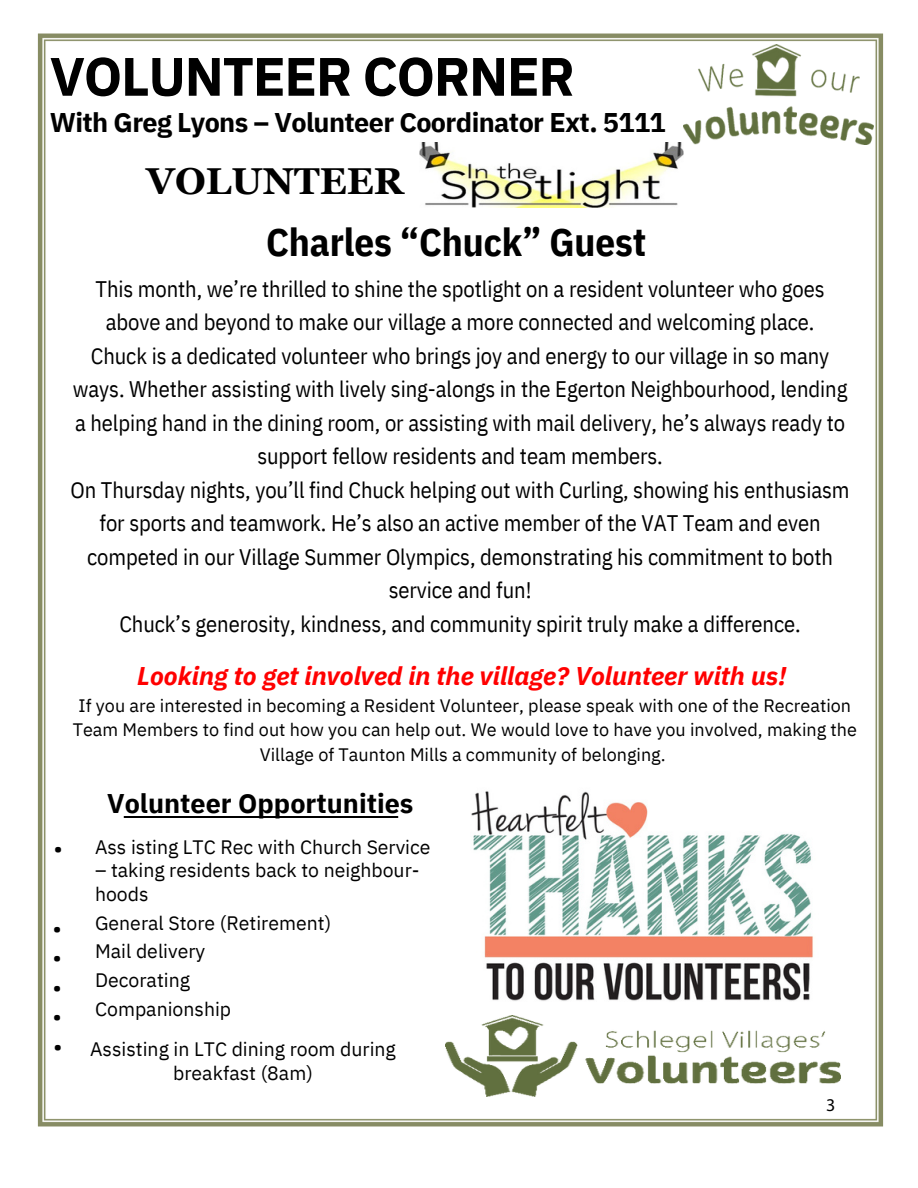
<style>
.page{position:relative;width:918px;height:1188px;background:#fff}
.page>*{position:absolute;margin:0;border:0;box-sizing:border-box;transform-origin:0 0}
.t1{font:700 54px "IBM Plex Sans";letter-spacing:-.025em;color:#000}
.t2{font:700 39px "IBM Plex Sans Cond";letter-spacing:-.005em;color:#000}
.t3{font:700 37.5px "Georgia Pro";color:#000}
.t4{font:700 27px "IBM Plex Sans";letter-spacing:-.025em;color:#000}
.t5{font:700 27px "IBM Plex Sans";color:#000}
.t6{font:italic 700 25.5px "IBM Plex Sans";color:#f00}
.t7{font:24px/29.2px "IBM Plex Sans";color:#000;text-align:justify}
.t8{font:22.5px/33.5px "IBM Plex Sans Cond";letter-spacing:-.005em;color:#000;text-align:center}
.t9{font:19.5px/23.7px "IBM Plex Sans";color:#000}
.t10{font:18px/24.8px "IBM Plex Sans";color:#000;text-align:center}
.t11{font:18px "Myriad Pro";color:#000}
</style>
<div class="page">
<img style="left:37px;top:33px;width:847px;height:1094px">
<img style="left:107px;top:816px;width:307px;height:1px">
<img style="left:420px;top:142px;width:264px;height:65px">
<img style="left:684px;top:44px;width:190px;height:100px">
<img style="left:446px;top:1015px;width:395px;height:81px">
<img style="left:470px;top:787px;width:348px;height:222px">
<h1 class="t1" style="left:50px;top:40px;width:527px">VOLUNTEER CORNER</h1>
<h4 class="t4" style="left:50px;top:105px;width:617px">With Greg Lyons – Volunteer Coordinator Ext. 5111</h4>
<h2 class="t3" style="left:147px;top:159px;width:259px">VOLUNTEER</h2>
<p class="t2" style="left:266px;top:216px;width:381px">Charles “Chuck” Guest</p>
<p class="t8" style="left:71px;top:272px;width:781px">This month, we’re thrilled to shine the spotlight on a resident volunteer who goes above and beyond to make our village a more connected and welcoming place.<br>Chuck is a dedicated volunteer who brings joy and energy to our village in so many ways. Whether assisting with lively sing-alongs in the Egerton Neighbourhood, lending a helping hand in the dining room, or assisting with mail delivery, he’s always ready to support fellow residents and team members.<br>On Thursday nights, you’ll find Chuck helping out with Curling, showing his enthusiasm for sports and teamwork. He’s also an active member of the VAT Team and even competed in our Village Summer Olympics, demonstrating his commitment to both service and fun!<br>Chuck’s generosity, kindness, and community spirit truly make a difference.</p>
<p class="t6" style="left:137px;top:658px;width:651px">Looking to get involved in the village? Volunteer with us!</p>
<h4 class="t10" style="left:73px;top:692px;width:786px">If you are interested in becoming a Resident Volunteer, please speak with one of the Recreation<br>Team Members to find out how you can help out. We would love to have you involved, making the<br>Village of Taunton Mills a community of belonging.</h4>
<p class="t7" style="left:53px;top:834px;width:11px">•</p>
<p class="t7" style="left:53px;top:913px;width:11px">• • • •</p>
<p class="t7" style="left:53px;top:1031px;width:11px">•</p>
<p class="t5" style="left:107px;top:785px;width:308px">Volunteer Opportunities</p>
<p class="t9" style="left:95px;top:834px;width:337px">Ass isting LTC Rec with Church Service</p>
<p class="t9" style="left:95px;top:858px;width:326px">– taking residents back to neighbour&shy;hoods</p>
<p class="t9" style="left:95px;top:911px;width:238px">General Store (Retirement)</p>
<h3 class="t9" style="left:95px;top:939px;width:112px">Mail delivery</h3>
<h5 class="t9" style="left:95px;top:968px;width:96px">Decorating</h5>
<p class="t9" style="left:95px;top:996px;width:138px">Companionship</p>
<p class="t9" style="left:90px;top:1037px;width:307px">Assisting in LTC dining room during</p>
<p class="t9" style="left:173px;top:1061px;width:141px">breakfast (8am)</p>
<p class="t11" style="left:826px;top:1098px;width:11px">3</p>
</div>
